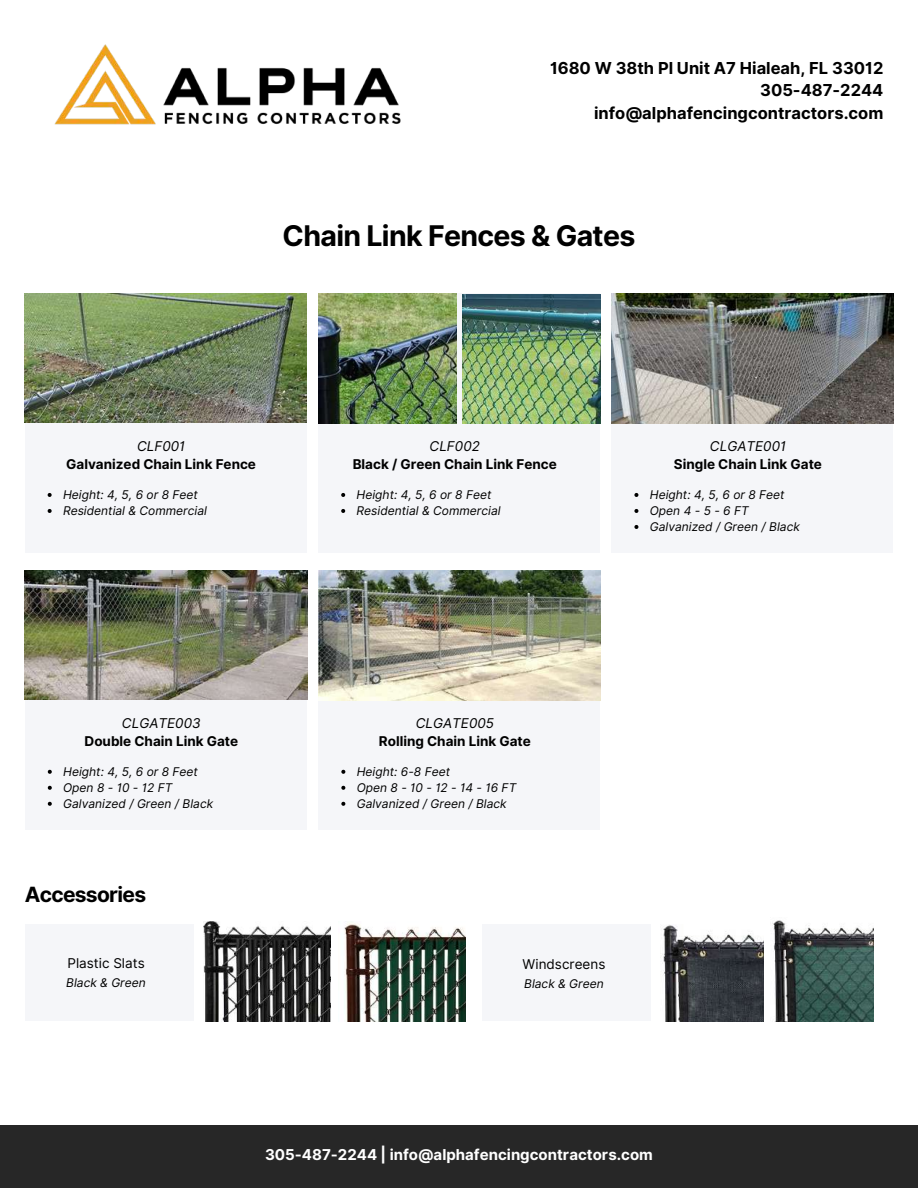
<style>
.page{position:relative;width:918px;height:1188px;background:#fff}
.page>*{position:absolute;margin:0;border:0;box-sizing:border-box;transform-origin:0 0}
.t1{font:700 28.5px "Inter";letter-spacing:-.025em;color:#000}
.t2{font:700 21px "Inter";letter-spacing:-.03em;color:#000}
.t3{font:700 16.5px/22.5px "Inter";color:#000;text-align:right}
.t4{font:700 15px "Inter";color:#fff}
.t5{font:700 13.5px "Inter";color:#000}
.t6{font:italic 13.5px "Inter";color:#000}
.t7{font:13.5px "Inter";color:#000}
.t8{font:italic 12px/16px "Inter";color:#000}
</style>
<div class="page">
<img style="left:54px;top:44px;width:347px;height:81px">
<div style="left:25px;top:423px;width:282px;height:130px;background:#f5f6f9"></div>
<div style="left:0;top:1126px;width:918px;height:62px;background:#272727"></div>
<div style="left:318px;top:293px;width:282px;height:130px;background:#f5f6f9"></div>
<div style="left:318px;top:423px;width:282px;height:130px;background:#f5f6f9"></div>
<div style="left:611px;top:423px;width:282px;height:130px;background:#f5f6f9"></div>
<div style="left:25px;top:700px;width:282px;height:130px;background:#f5f6f9"></div>
<div style="left:318px;top:700px;width:282px;height:130px;background:#f5f6f9"></div>
<div style="left:25px;top:925px;width:168px;height:96px;background:#f5f6f9"></div>
<img style="left:25px;top:293px;width:282px;height:130px">
<img style="left:319px;top:293px;width:138px;height:131px">
<img style="left:462px;top:294px;width:139px;height:129px">
<img style="left:611px;top:293px;width:283px;height:131px">
<img style="left:25px;top:570px;width:282px;height:130px">
<img style="left:203px;top:921px;width:127px;height:100px">
<img style="left:344px;top:922px;width:122px;height:99px">
<div style="left:483px;top:925px;width:168px;height:96px;background:#f5f6f9"></div>
<img style="left:660px;top:925px;width:104px;height:96px">
<img style="left:772px;top:920px;width:102px;height:101px">
<img style="left:318px;top:570px;width:283px;height:131px">
<svg style="left:48px;top:493px;width:4px;height:4px"></svg>
<svg style="left:48px;top:509px;width:4px;height:4px"></svg>
<svg style="left:341px;top:493px;width:4px;height:4px"></svg>
<svg style="left:341px;top:509px;width:4px;height:4px"></svg>
<svg style="left:634px;top:493px;width:4px;height:4px"></svg>
<svg style="left:634px;top:509px;width:4px;height:4px"></svg>
<svg style="left:634px;top:525px;width:4px;height:4px"></svg>
<svg style="left:48px;top:770px;width:4px;height:4px"></svg>
<svg style="left:48px;top:786px;width:4px;height:4px"></svg>
<svg style="left:48px;top:802px;width:4px;height:4px"></svg>
<svg style="left:341px;top:770px;width:4px;height:4px"></svg>
<svg style="left:341px;top:786px;width:4px;height:4px"></svg>
<svg style="left:341px;top:802px;width:4px;height:4px"></svg>
<h3 class="t3" style="left:550px;top:57px;width:335px">1680 W 38th Pl Unit A7 Hialeah, FL 33012<br>305-487-2244 info@alphafencingcontractors.com</h3>
<h1 class="t1" style="left:283px;top:218px;width:354px">Chain Link Fences &amp; Gates</h1>
<p class="t6" style="left:137px;top:439px;width:50px">CLF001</p>
<p class="t5" style="left:66px;top:457px;width:191px">Galvanized Chain Link Fence</p>
<p class="t8" style="left:63px;top:487px;width:146px">Height: 4, 5, 6 or 8 Feet<br>Residential &amp; Commercial</p>
<p class="t6" style="left:430px;top:439px;width:52px">CLF002</p>
<p class="t5" style="left:353px;top:457px;width:206px">Black / Green Chain Link Fence</p>
<p class="t8" style="left:357px;top:487px;width:146px">Height: 4, 5, 6 or 8 Feet<br>Residential &amp; Commercial</p>
<p class="t6" style="left:710px;top:439px;width:78px">CLGATE001</p>
<p class="t5" style="left:674px;top:457px;width:150px">Single Chain Link Gate</p>
<p class="t8" style="left:650px;top:487px;width:152px">Height: 4, 5, 6 or 8 Feet<br>Open4-5-6FT<br>Galvanized / Green / Black</p>
<p class="t6" style="left:122px;top:715px;width:80px">CLGATE003</p>
<p class="t5" style="left:85px;top:733px;width:155px">Double Chain Link Gate</p>
<p class="t8" style="left:63px;top:763px;width:152px">Height: 4, 5, 6 or 8 Feet<br>Open 8 - 10 - 12 FT<br>Galvanized / Green / Black</p>
<h2 class="t2" style="left:25px;top:882px;width:123px">Accessories</h2>
<p class="t7" style="left:67px;top:955px;width:79px">Plastic Slats</p>
<p class="t8" style="left:66px;top:974px;width:81px">Black &amp; Green</p>
<p class="t6" style="left:416px;top:715px;width:80px">CLGATE005</p>
<p class="t5" style="left:379px;top:733px;width:153px">Rolling Chain Link Gate</p>
<p class="t8" style="left:357px;top:763px;width:161px">Height: 6-8 Feet<br>Open8-10-12-14-16FT<br>Galvanized / Green / Black</p>
<p class="t7" style="left:523px;top:956px;width:84px">Windscreens</p>
<p class="t8" style="left:524px;top:975px;width:81px">Black &amp; Green</p>
<p class="t4" style="left:265px;top:1146px;width:389px">305-487-2244 | info@alphafencingcontractors.com</p>
</div>
